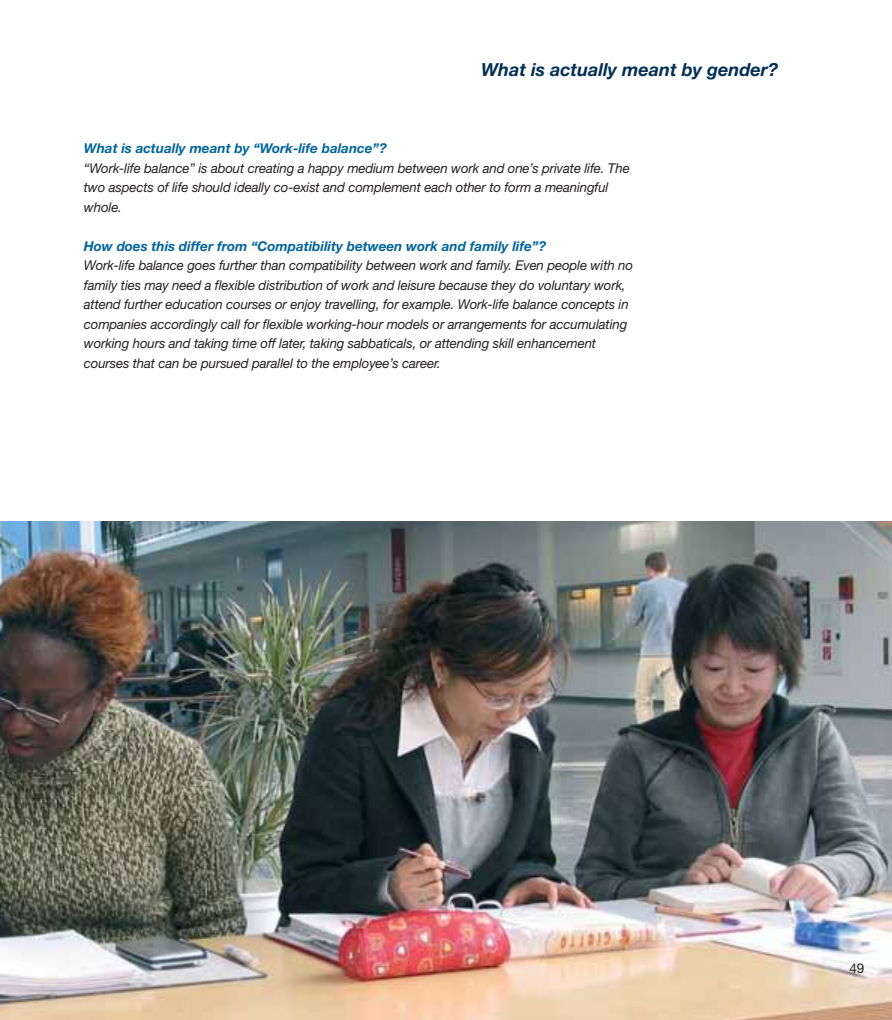
<style>
.page{position:relative;width:892px;height:1020px;background:#fff}
.page>*{position:absolute;margin:0;border:0;box-sizing:border-box;transform-origin:0 0}
.t1{font:italic 700 18px "TUM Neue Helvetica";color:#002f55}
.t2{font:italic 13.5px/19.5px "TUM Neue Helvetica";letter-spacing:-.01em;color:#231f20}
.t3{font:italic 700 13.5px "TUM Neue Helvetica";color:#00649d}
.t4{font:13.5px "TUM Neue Helvetica";color:#231f20}
</style>
<div class="page">
<img style="left:0;top:521px;width:892px;height:499px">
<h1 class="t1" style="left:481px;top:63px;width:298px">What is actually meant by gender?</h1>
<p class="t3" style="left:84px;top:143px;width:304px">What is actually meant by “Work-life balance”?</p>
<p class="t2" style="left:84px;top:159px;width:547px">“Work-life balance” is about creating a happy medium between work and one’s private life. The two aspects of life should ideally co-exist and complement each other to form a meaningful whole.</p>
<p class="t3" style="left:84px;top:241px;width:464px">How does this differ from “Compatibility between work and family life”?</p>
<p class="t2" style="left:84px;top:257px;width:550px">Work-life balance goes further than compatibility between work and family. Even people with no family ties may need a flexible distribution of work and leisure because they do voluntary work, attend further education courses or enjoy travelling, for example. Work-life balance concepts in companies accordingly call for flexible working-hour models or arrangements for accumulating working hours and taking time off later, taking sabbaticals, or attending skill enhancement courses that can be pursued parallel to the employee’s career.</p>
<p class="t4" style="left:849px;top:963px;width:17px">49</p>
</div>
